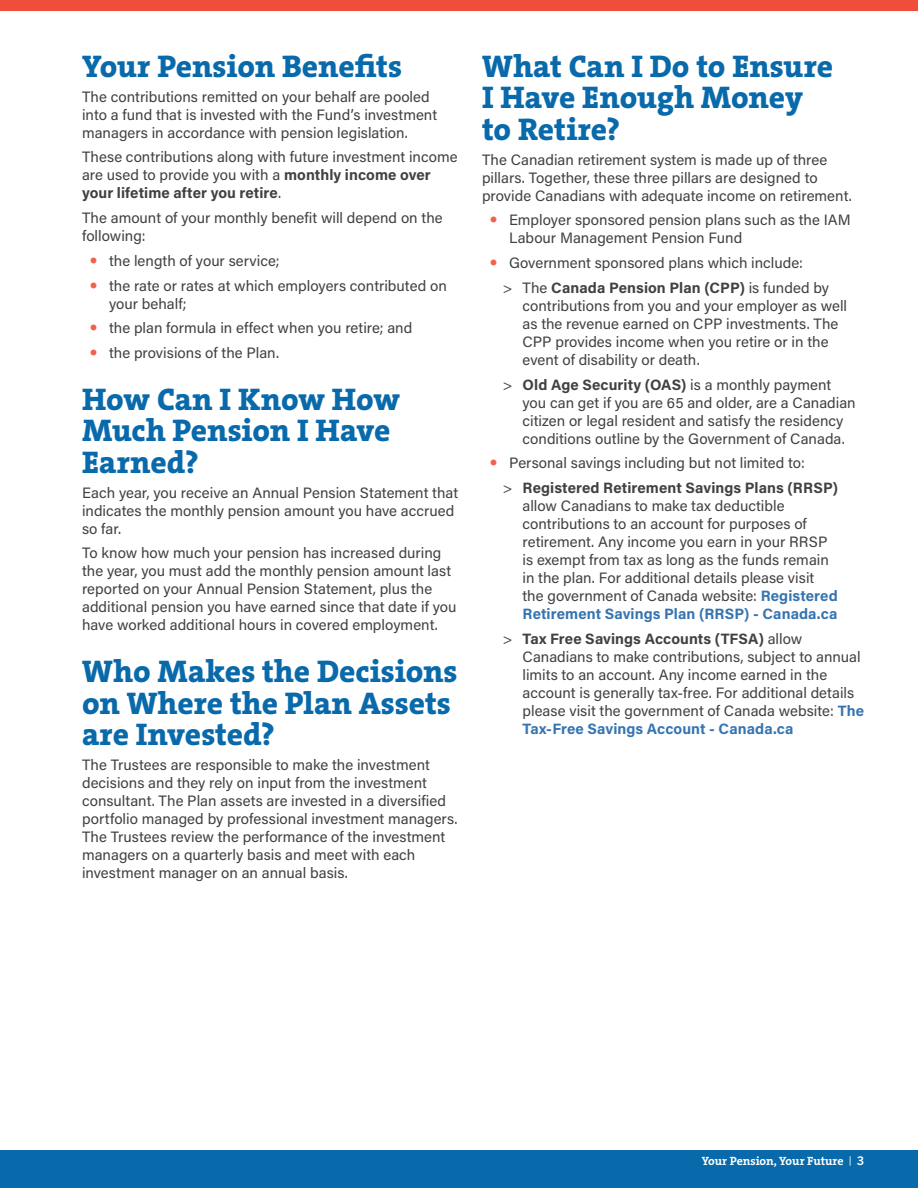
<style>
.page{position:relative;width:918px;height:1188px;background:#fff}
.page>*{position:absolute;margin:0;border:0;box-sizing:border-box;transform-origin:0 0}
.BASE{font:800 31.5px/31.5px "The Serif B W8";color:#096aab}
.BASE-2{font:15px/18px "Acumin Pro";color:#414042}
.t1{font:700 12px "The Serif B W7";color:#fff}
.s1{font-weight:700}
.s2{font-family:"Helvetica Neue LT Std"}
.s3{font-weight:700;color:#3674b1}
.s4{font-family:"Trade Gothic Next LT Pro"}
</style>
<div class="page">
<div style="left:0;top:1150px;width:918px;height:38px;background:#096aab"></div>
<div style="left:0;top:0;width:918px;height:10px;background:#f04e3b"></div>
<h1 class="BASE" style="left:82px;top:50px;width:322px">Your Pension Benefits</h1>
<p class="BASE-2" style="left:82px;top:87px;width:357px">The contributions remitted on your behalf are pooled into a fund that is invested with the Fund’s investment managers in accordance with pension legislation.</p>
<p class="BASE-2" style="left:82px;top:147px;width:377px">These contributions along with future investment income are used to provide you with a <span class="s1">monthly income over your lifetime after you retire</span>.</p>
<p class="BASE-2" style="left:82px;top:208px;width:362px">The amount of your monthly benefit will depend on the following:</p>
<p class="BASE-2" style="left:109px;top:251px;width:172px">the length of your service;</p>
<p class="BASE-2" style="left:109px;top:276px;width:339px">the rate or rates at which employers contributed on your behalf;</p>
<p class="BASE-2" style="left:109px;top:318px;width:305px">the plan formula in effect when you retire; and</p>
<p class="BASE-2" style="left:109px;top:343px;width:171px">the provisions of the Plan.</p>
<h1 class="BASE" style="left:82px;top:383px;width:320px">How Can I Know How<br>Much Pension I Have<br>Earned?</h1>
<p class="BASE-2" style="left:82px;top:483px;width:378px">Each year, you receive an Annual Pension Statement that indicates the monthly pension amount you have accrued so far.</p>
<p class="BASE-2" style="left:82px;top:543px;width:376px">To know how much your pension has increased during the year, you must add the monthly pension amount last reported on your Annual Pension Statement, plus the additional pension you have earned since that date if you have worked additional hours in covered employment.</p>
<h1 class="BASE" style="left:82px;top:655px;width:377px">Who Makes the Decisions on Where the Plan Assets are Invested?</h1>
<p class="BASE-2" style="left:82px;top:755px;width:377px">The Trustees are responsible to make the investment decisions and they rely on input from the investment consultant. The Plan assets are invested in a diversified portfolio managed by professional investment managers.<br>The Trustees review the performance of the investment managers on a quarterly basis and meet with each investment manager on an annual basis.</p>
<p class="BASE" style="left:482px;top:50px;width:353px">What Can I Do to Ensure<br>I Have Enough Money to Retire?</p>
<p class="BASE-2" style="left:482px;top:150px;width:371px">The Canadian retirement system is made up of three pillars. Together, these three pillars are designed to provide Canadians with adequate income on retirement.</p>
<p class="BASE-2" style="left:509px;top:210px;width:343px">Employer sponsored pension plans such as the IAM<br>Labour Management Pension Fund</p>
<p class="BASE-2" style="left:509px;top:253px;width:295px">Government sponsored plans which include:</p>
<p class="BASE-2" style="left:523px;top:278px;width:326px;text-indent:-20px"><span class="s2">&gt;</span> The <span class="s1">Canada Pension Plan (CPP)</span> is funded by contributions from you and your employer as well as the revenue earned on CPP investments. The CPP provides income when you retire or in the event of disability or death.</p>
<p class="BASE-2" style="left:523px;top:375px;width:335px;text-indent:-20px"><span class="s2">&gt;</span> <span class="s1">Old Age Security (OAS)</span> is a monthly payment you can get if you are 65 and older, are a Canadian citizen or legal resident and satisfy the residency conditions outline by the Government of Canada.</p>
<p class="BASE-2" style="left:509px;top:453px;width:297px">Personal savings including but not limited to:</p>
<p class="BASE-2" style="left:523px;top:478px;width:317px;text-indent:-20px"><span class="s2">&gt;</span> <span class="s1">Registered Retirement Savings Plans (RRSP) </span>allow Canadians to make tax deductible contributions to an account for purposes of retirement. Any income you earn in your RRSP is exempt from tax as long as the funds remain in the plan. For additional details please visit the government of Canada website: <span class="s3">Registered Retirement Savings Plan (RRSP) - Canada.ca</span></p>
<p class="BASE-2" style="left:523px;top:629px;width:343px;text-indent:-20px"><span class="s2">&gt;</span> <span class="s1">Tax Free Savings Accounts (TFSA)</span> allow Canadians to make contributions, subject to annual limits to an account. Any income earned in the account is generally tax-free. For additional details please visit the government of Canada website: <span class="s3">The Tax-Free Savings Account - Canada.ca</span></p>
<p class="t1" style="left:702px;top:1153px;width:164px">Your Pension, Your Future <span class="s4">| 3</span></p>
</div>
